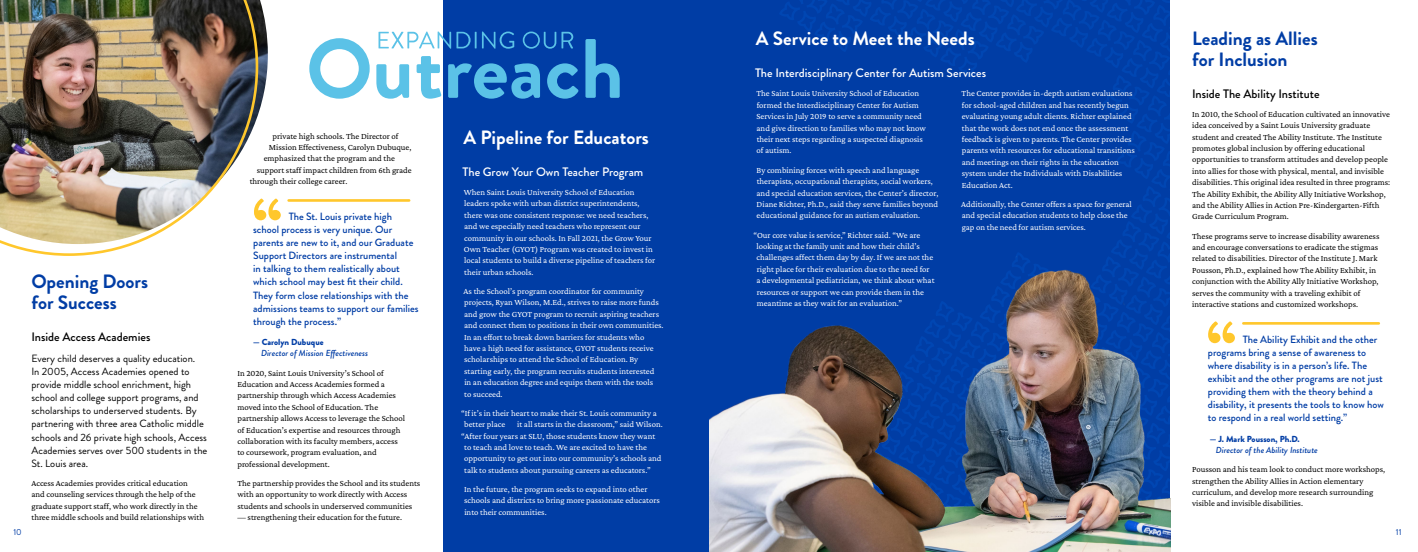
<style>
.page{position:relative;width:1418px;height:552px;background:#fff}
.page>*{position:absolute;margin:0;border:0;box-sizing:border-box;transform-origin:0 0}
.t1{font:700 19.25px/21px "Brandon Grotesque";color:#003da5}
.t2{font:700 19.25px "Brandon Grotesque";color:#fff}
.t3{font:500 12.25px "Brandon Grotesque";color:#fff}
.t4{font:500 12.25px "Brandon Grotesque";color:#000}
.t5{font:500 10.5px/13.1px "Brandon Grotesque";color:#003da5}
.t6{font:10.5px/13.1px "Brandon Grotesque";color:#000}
.t7{font:8.75px/11.4px "Crimson Pro";color:#fff}
.t8{font:8.75px/11.4px "Crimson Pro";color:#000}
.t9{font:italic 500 8.75px "Brandon Grotesque";color:#003da5}
.t10{font:900 8.75px "Brandon Grotesque";color:#003da5}
.t11{font:8.75px "Brandon Grotesque";color:#003da5}
</style>
<div class="page">
<div style="left:444px;top:0;width:726px;height:551px;background:#003da5"></div>
<img style="left:709px;top:406px;width:23px;height:145px">
<hr style="left:1243px;top:322px;width:135px;height:2px;background:#ffc72c">
<hr style="left:289px;top:199px;width:120px;height:2px;background:#ffc72c">
<img style="left:258px;top:0;width:10px;height:221px">
<img style="left:0;top:0;width:258px;height:256px">
<svg style="left:254px;top:198px;width:27px;height:22px"></svg>
<svg style="left:309px;top:38px;width:61px;height:61px"></svg>
<svg style="left:376px;top:32px;width:244px;height:67px"></svg>
<img style="left:732px;top:0;width:503px;height:551px">
<p class="t1" style="left:31px;top:271px;width:118px">Opening Doors for Success</p>
<p class="t4" style="left:31px;top:327px;width:120px">Inside Access Academies</p>
<p class="t6" style="left:31px;top:351px;width:177px">Every child deserves a quality education.<br>In 2005, Access Academies opened to provide middle school enrichment, high school and college support programs, and scholarships to underserved students. By partnering with three area Catholic middle schools and 26 private high schools, Access Academies serves over 500 students in the St. Louis area.</p>
<p class="t8" style="left:31px;top:477px;width:174px">Access Academies provides critical education<br>and counseling services through the help of the graduate support staff, who work directly in the three middle schools and build relationships with</p>
<p class="t8" style="left:272px;top:130px;width:127px">private high schools. The Director of</p>
<p class="t8" style="left:269px;top:141px;width:144px">Mission Effectiveness, Carolyn Dubuque,</p>
<p class="t8" style="left:264px;top:152px;width:133px">emphasized that the program and the</p>
<p class="t8" style="left:257px;top:164px;width:156px">support staff impact children from 6th grade</p>
<p class="t8" style="left:250px;top:175px;width:99px">through their college career.</p>
<p class="t5" style="left:253px;top:209px;width:162px;text-indent:35px">The St. Louis private high school process is very unique. Our parents are new to it, and our Graduate</p>
<p class="t5" style="left:253px;top:249px;width:167px">Support Directors are instrumental<br>in talking to them realistically about which school may best ft their child.<br>They form close relationships with the admissions teams to support our families through the process.”</p>
<p class="t10" style="left:253px;top:335px;width:72px">— Carolyn Dubuque</p>
<p class="t9" style="left:261px;top:347px;width:109px">Director of Mission Efectiveness</p>
<p class="t8" style="left:237px;top:366px;width:169px">In 2020, Saint Louis University’s School of Education and Access Academies formed a partnership through which Access Academies moved into the School of Education. The partnership allows Access to leverage the School of Education’s expertise and resources through collaboration with its faculty members, access to coursework, program evaluation, and professional development.</p>
<p class="t8" style="left:237px;top:477px;width:184px">The partnership provides the School and its students with an opportunity to work directly with Access students and schools in underserved communities</p>
<p class="t8" style="left:237px;top:511px;width:166px">— strengthening their education for the future.</p>
<p class="t2" style="left:463px;top:124px;width:187px">A Pipeline for Educators</p>
<p class="t3" style="left:462px;top:163px;width:182px">The Grow Your Own Teacher Program</p>
<p class="t7" style="left:464px;top:186px;width:177px">When Saint Louis University School of Education leaders spoke with urban district superintendents,</p>
<p class="t7" style="left:464px;top:209px;width:186px">there was-one consistent response:-we need teachers,</p>
<p class="t7" style="left:464px;top:220px;width:193px">and we especially need teachers who represent our community in our schools. In Fall 2021, the Grow Your Own Teacher (GYOT) Program was created to invest in local students to build a diverse pipeline of teachers for their urban schools.</p>
<p class="t7" style="left:463px;top:285px;width:201px">As the School’s program coordinator for community projects, Ryan Wilson, M.Ed., strives to raise more funds and grow the GYOT program to recruit aspiring teachers and connect them to positions in their own communities.<br>In an effort to break down barriers for students who<br>have a high need for assistance, GYOT students receive scholarships to attend the School of Education. By starting early, the program recruits students interested<br>in an education degree and equips them with the tools<br>to succeed.</p>
<p class="t7" style="left:464px;top:407px;width:194px;text-indent:-3px">“If it’s in their heart to make their St. Louis community a better place</p>
<p class="t7" style="left:517px;top:418px;width:147px">it all starts in the classroom,” said Wilson.</p>
<p class="t7" style="left:464px;top:429px;width:199px;text-indent:-3px">“After four years at SLU, those students know they want to teach and love to teach. We are excited to have the opportunity to get out into our community’s schools and talk to students about pursuing careers as educators.”</p>
<p class="t7" style="left:464px;top:483px;width:197px">In the future, the program seeks to expand into other schools and districts to bring more passionate educators into their communities.</p>
<p class="t2" style="left:756px;top:25px;width:220px">A Service to Meet the Needs</p>
<p class="t3" style="left:755px;top:64px;width:232px">The Interdisciplinary Center for Autism Services</p>
<p class="t7" style="left:756px;top:88px;width:171px">The Saint Louis University School of Education formed the Interdisciplinary Center for Autism Services in July 2019 to serve a community need and give direction to families who may not know their next steps regarding a suspected diagnosis of autism.</p>
<p class="t7" style="left:756px;top:164px;width:183px">By combining forces with speech and language therapists, occupational therapists, social workers, and special education services, the Center’s director, Diane Richter, Ph.D., said they serve families beyond educational guidance for an autism evaluation.</p>
<p class="t7" style="left:756px;top:229px;width:179px;text-indent:-3px">“Our core value is service,” Richter said. “We are looking at the family unit and how their child’s challenges affect them day by day. If we are not the right place for their evaluation due to the need for a developmental pediatrician, we think about what resources or support we can provide them in the meantime as they wait for an evaluation.”</p>
<p class="t7" style="left:961px;top:88px;width:175px">The Center provides in-depth autism evaluations for school-aged children and has recently begun evaluating young adult clients. Richter explained that the work does not end once the assessment feedback is given to parents. The Center provides parents with resources for educational transitions and meetings on their rights in the education system under the Individuals with Disabilities Education Act.</p>
<p class="t7" style="left:961px;top:198px;width:172px">Additionally, the Center offers a space for general and special education students to help close the gap on the need for autism services.</p>
<p class="t1" style="left:1192px;top:28px;width:127px">Leading as Allies for Inclusion</p>
<p class="t4" style="left:1192px;top:85px;width:129px">Inside The Ability Institute</p>
<p class="t8" style="left:1192px;top:108px;width:199px">In 2010, the School of Education cultivated an innovative idea conceived by a Saint Louis University graduate student and created The Ability Institute. The Institute promotes global inclusion by offering educational opportunities to transform attitudes and develop people into allies for those with physical, mental, and invisible</p>
<p class="t8" style="left:1192px;top:176px;width:208px">disabilities.-This-original idea resulted in three programs:-</p>
<p class="t8" style="left:1192px;top:188px;width:195px">The Ability Exhibit, the Ability Ally Initiative Workshop, and the Ability Allies in Action Pre-Kindergarten-Fifth<br>Grade Curriculum Program.</p>
<p class="t8" style="left:1192px;top:230px;width:189px">These programs serve to increase disability awareness and encourage conversations to eradicate the stigmas related to disabilities. Director of the Institute J. Mark Pousson, Ph.D., explained how The Ability Exhibit, in conjunction with the Ability Ally Initiative Workshop, serves the community with a traveling exhibit of interactive stations and customized workshops.</p>
<p class="t5" style="left:1207px;top:332px;width:177px;text-indent:35px">The Ability Exhibit and the other programs bring a sense of awareness to where disability is in a person’s life. The exhibit and the other programs are not just providing them with the theory behind a disability, it presents the tools to know how to respond in a real world setting.”</p>
<p class="t10" style="left:1209px;top:432px;width:91px">— J. Mark Pousson, Ph.D.</p>
<p class="t9" style="left:1215px;top:443px;width:104px">Director of the Ability Institute</p>
<p class="t8" style="left:1192px;top:463px;width:194px">Pousson and his team look to conduct more workshops, strengthen the Ability Allies in Action elementary curriculum, and develop more research surrounding visible and invisible disabilities.</p>
<p class="t11" style="left:13px;top:526px;width:10px">10</p>
<p class="t11" style="left:1395px;top:526px;width:7px">11</p>
</div>
